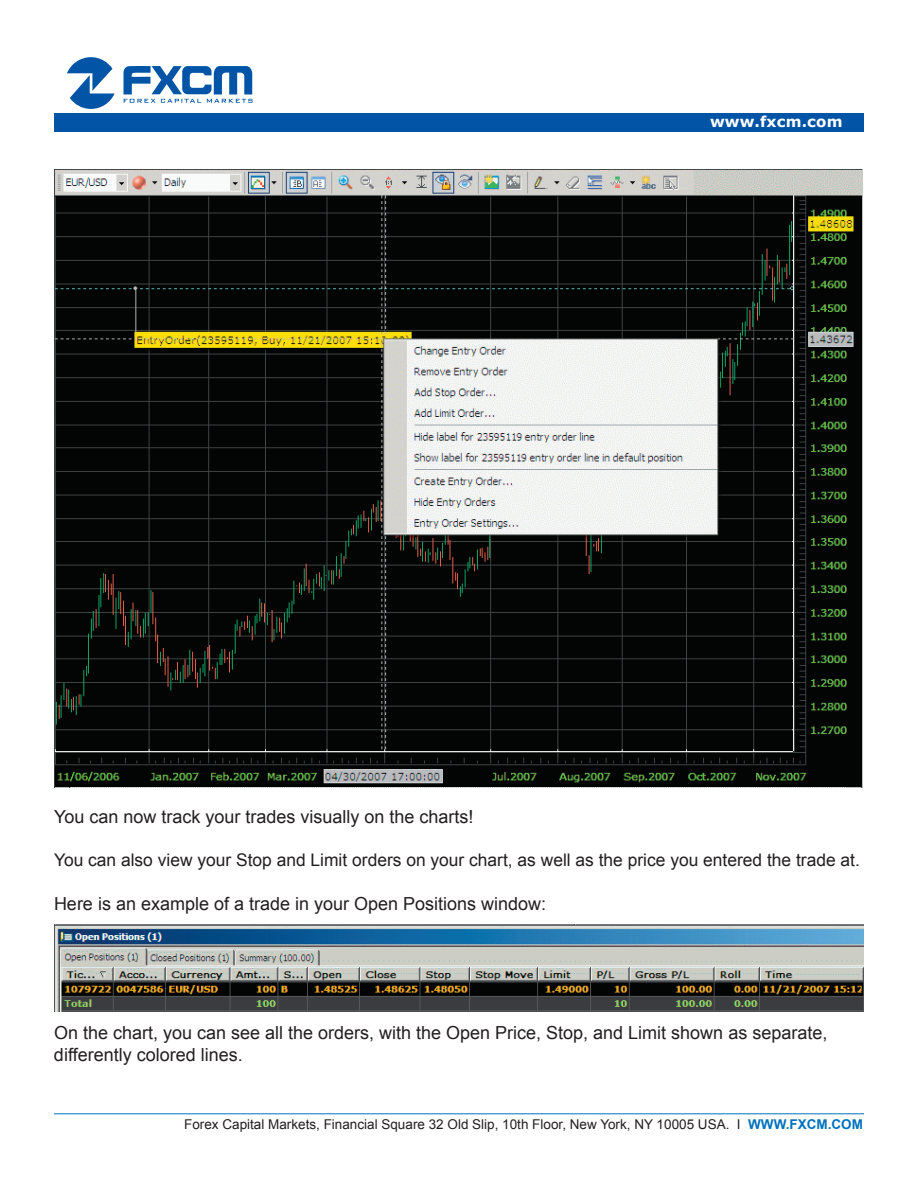
<style>
.page{position:relative;width:918px;height:1188px;background:#fff}
.page>*{position:absolute;margin:0;border:0;box-sizing:border-box;transform-origin:0 0}
.t1{font:18px/21.6px "Arial";color:#231f20}
.t2{font:17.4px "Arial";color:#231f20}
.t3{font:700 15px "Verdana";letter-spacing:.01em;color:#fff}
.t4{font:13.5px "Arial";color:#231f20}
.t5{font:700 13.5px "Arial";color:#0072bc}
</style>
<div class="page">
<hr style="left:54px;top:1114px;width:810px;height:1px;background:#0072bc">
<svg style="left:67px;top:57px;width:48px;height:52px"></svg>
<svg style="left:124px;top:66px;width:129px;height:37px"></svg>
<div style="left:54px;top:113px;width:810px;height:19px;background:#0154a6"></div>
<img style="left:55px;top:170px;width:808px;height:618px">
<img style="left:54px;top:925px;width:810px;height:87px">
<p class="t3" style="left:710px;top:112px;width:134px">www.fxcm.com</p>
<p class="t1" style="left:54px;top:806px;width:421px">You can now track your trades visually on the charts!</p>
<p class="t2" style="left:54px;top:849px;width:807px">You can also view your Stop and Limit orders on your chart, as well as the price you entered the trade at.</p>
<p class="t1" style="left:54px;top:893px;width:494px">Here is an example of a trade in your Open Positions window:</p>
<p class="t1" style="left:54px;top:1022px;width:775px">On the chart, you can see all the orders, with the Open Price, Stop, and Limit shown as separate, differently colored lines.</p>
<p class="t4" style="left:184px;top:1115px;width:558px">Forex Capital Markets, Financial Square 32 Old Slip, 10th Floor, New York, NY 10005 USA I.</p>
<p class="t5" style="left:748px;top:1115px;width:116px">WWW.FXCM.COM</p>
</div>
